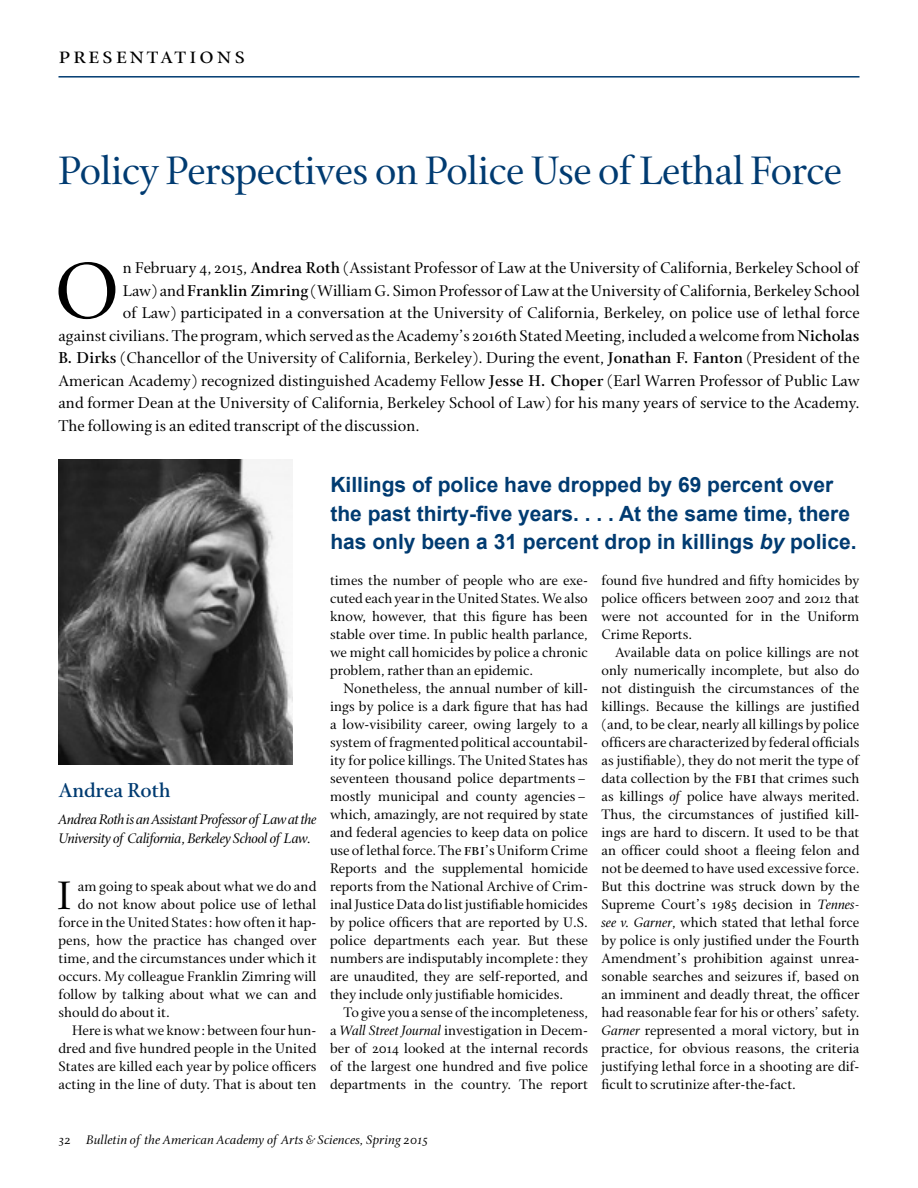
<style>
.page{position:relative;width:918px;height:1188px;background:#fff}
.page>*{position:absolute;margin:0;border:0;box-sizing:border-box;transform-origin:0 0}
.Text_Intro{font:85.05px "Cycles Eleven";color:#000}
.Headline_-_Presentat{font:42px "Cycles Twenty Four";letter-spacing:-.01em;color:#003b71}
.Text_Dropcap_9_75_12{font:42px "Cycles Ten";color:#000}
.Section_Head{font:24px "Cycles Small Caps";letter-spacing:.1em;color:#000}
.Pullquote{font:700 21px/28.5px "Arial";color:#003b71}
.Speaker_Name_Blue{font:600 21px "Cycles";letter-spacing:-.01em;color:#003b71}
.Text_Intro-2{font:16.5px "Cycles Eleven";color:#000}
.Speaker_Bio{font:15px/18.8px "Cycles Ten Italic";letter-spacing:-.02em;color:#000}
.Text_9_75_12{font:14.7px/18px "Cycles Ten";color:#000;text-align:justify}
.Text_Dropcap_9_75_12-2{font:14.7px "Cycles Ten";color:#000}
.t1{font:13.5px "Cycles Nine Italic";color:#000}
.s1{font-family:"Cycles";font-weight:600}
.s2{font-style:italic}
.s3{font-family:"Cycles Small Caps";font-size:16.8px}
.s4{font-family:"Cycles Eleven Italic"}
</style>
<div class="page">
<hr style="left:58px;top:76px;width:802px;height:2px;background:#003b71">
<img style="left:58px;top:459px;width:235px;height:306px">
<p class="Section_Head" style="left:58px;top:41px;width:189px">presentations</p>
<p class="Headline_-_Presentat" style="left:58px;top:146px;width:785px">Policy Perspectives on Police Use of Lethal Force</p>
<p class="Text_Intro" style="left:54px;top:240px;width:67px">O</p>
<p class="Text_Intro-2" style="left:123px;top:258px;width:738px">n February 4, 2015, <span class="s1">Andrea Roth</span> (Assistant Professor of Law at the University of California, Berkeley School of</p>
<p class="Text_Intro-2" style="left:123px;top:281px;width:738px">Law) and <span class="s1">Franklin Zimring</span> (William G. Simon Professor of Law at the University of California, Berkeley School</p>
<p class="Text_Intro-2" style="left:123px;top:303px;width:738px">of Law) participated in a conversation at the University of California, Berkeley, on police use of lethal force</p>
<p class="Text_Intro-2" style="left:58px;top:326px;width:803px">against civilians. The program, which served as the Academy’s 2016th Stated Meeting, included a welcome from <span class="s1">Nicholas</span></p>
<p class="Text_Intro-2" style="left:58px;top:348px;width:803px"><span class="s1">B. Dirks</span> (Chancellor of the University of California, Berkeley). During the event, <span class="s1">Jonathan F. Fanton</span> (President of the</p>
<p class="Text_Intro-2" style="left:58px;top:371px;width:803px">American Academy) recognized distinguished Academy Fellow <span class="s1">Jesse H. Choper</span> (Earl Warren Professor of Public Law</p>
<p class="Text_Intro-2" style="left:58px;top:393px;width:803px">and former Dean at the University of California, Berkeley School of Law) for his many years of service to the Academy.</p>
<p class="Text_Intro-2" style="left:58px;top:416px;width:363px">The following is an edited transcript of the discussion.</p>
<p class="Speaker_Name_Blue" style="left:58px;top:778px;width:114px">Andrea Roth</p>
<p class="Speaker_Bio" style="left:58px;top:810px;width:260px">Andrea Roth is an Assistant Professor of Law at the<br>University of California, Berkeley School of Law.</p>
<p class="Text_Dropcap_9_75_12" style="left:58px;top:870px;width:15px">I</p>
<p class="Text_Dropcap_9_75_12-2" style="left:78px;top:877px;width:240px">am going to speak about what we do and</p>
<p class="Text_Dropcap_9_75_12-2" style="left:78px;top:895px;width:240px">do not know about police use of lethal</p>
<p class="Text_Dropcap_9_75_12-2" style="left:58px;top:913px;width:259px">force in the United States: how often it hap-</p>
<p class="Text_Dropcap_9_75_12-2" style="left:58px;top:931px;width:259px">pens, how the practice has changed over</p>
<p class="Text_Dropcap_9_75_12-2" style="left:58px;top:949px;width:260px">time, and the circumstances under which it</p>
<p class="Text_Dropcap_9_75_12-2" style="left:58px;top:967px;width:259px">occurs. My colleague Franklin Zimring will</p>
<p class="Text_Dropcap_9_75_12-2" style="left:58px;top:985px;width:260px">follow by talking about what we can and</p>
<p class="Text_Dropcap_9_75_12-2" style="left:58px;top:1003px;width:113px">should do about it.</p>
<p class="Text_9_75_12" style="left:58px;top:1021px;width:260px;text-indent:14px">Here is what we know: between four hun&shy;dred and five hundred people in the United States are killed each year by police officers acting in the line of duty. That is about ten</p>
<p class="Pullquote" style="left:330px;top:471px;width:528px">Killings of police have dropped by 69 percent over the past thirty-five years. . . . At the same time, there has only been a 31 percent drop in killings <span class="s2">by</span> police.</p>
<p class="Text_9_75_12" style="left:330px;top:571px;width:259px">times the number of people who are exe&shy;cuted each year in the United States. We also know, however, that this figure has been stable over time. In public health parlance, we might call homicides by police a chronic problem, rather than an epidemic.</p>
<p class="Text_9_75_12" style="left:330px;top:679px;width:260px;text-indent:14px">Nonetheless, the annual number of kill&shy;ings by police is a dark figure that has had a low-visibility career, owing largely to a system of fragmented political accountabil&shy;ity for police killings. The United States has seventeen thousand police departments– mostly municipal and county agencies– which, amazingly, are not required by state and federal agencies to keep data on police use of lethal force. The <span class="s3">fbi</span>’s Uniform Crime Reports and the supplemental homicide reports from the National Archive of Crim&shy;inal Justice Data do list justifiable homicides by police officers that are reported by U.S. police departments each year. But these numbers are indisputably incomplete: they are unaudited, they are self-reported, and they include only justifiable homicides.</p>
<p class="Text_9_75_12" style="left:330px;top:1003px;width:260px;text-indent:14px">To give you a sense of the incompleteness, a <span class="s4">Wall Street Journal</span> investigation in Decem&shy;ber of 2014 looked at the internal records of the largest one hundred and five police departments in the country. The report</p>
<p class="Text_9_75_12" style="left:602px;top:571px;width:260px">found five hundred and fifty homicides by police officers between 2007 and 2012 that were not accounted for in the Uniform Crime Reports.</p>
<p class="Text_9_75_12" style="left:602px;top:643px;width:260px;text-indent:14px">Available data on police killings are not only numerically incomplete, but also do not distinguish the circumstances of the killings. Because the killings are justified (and, to be clear, nearly all killings by police officers are characterized by federal officials as justifiable), they do not merit the type of data collection by the <span class="s3">fbi</span> that crimes such as killings <span class="s4">of</span> police have always merited.<br>Thus, the circumstances of justified kill&shy;ings are hard to discern. It used to be that an officer could shoot a fleeing felon and not be deemed to have used excessive force.<br>But this doctrine was struck down by the Supreme Court’s 1985 decision in <span class="s4">Tennes&shy;see v. Garner</span>, which stated that lethal force by police is only justified under the Fourth Amendment’s prohibition against unrea&shy;sonable searches and seizures if, based on an imminent and deadly threat, the officer had reasonable fear for his or others’ safety.<br><span class="s4">Garner</span> represented a moral victory, but in practice, for obvious reasons, the criteria justifying lethal force in a shooting are dif&shy;ficult to scrutinize after-the-fact.</p>
<p class="t1" style="left:59px;top:1132px;width:371px">32 Bulletin of the American Academy of Arts &amp; Sciences, Spring 2015</p>
</div>
